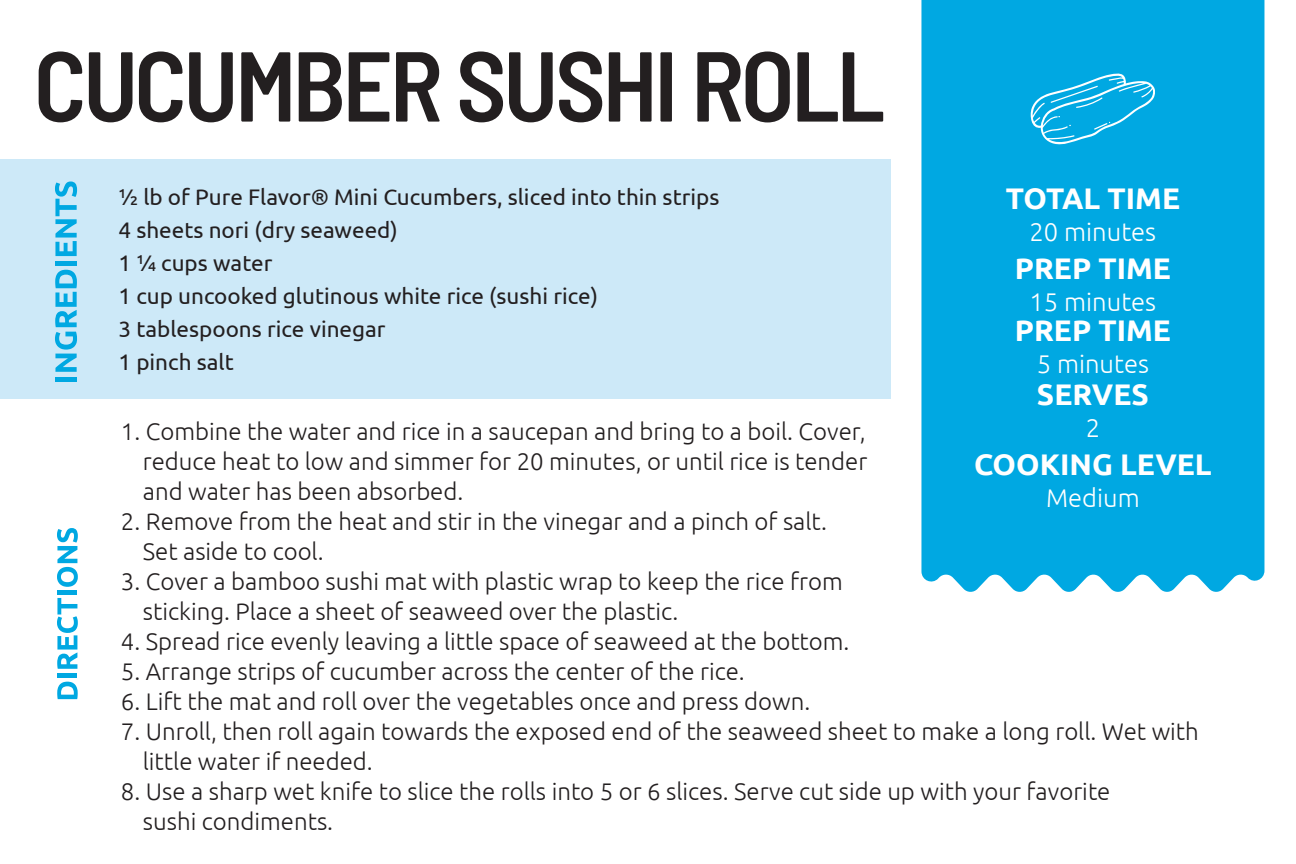
<style>
.page{position:relative;width:1296px;height:864px;background:#fff}
.page>*{position:absolute;margin:0;border:0;box-sizing:border-box;transform-origin:0 0}
.t1{font:600 semi-condensed 99px "Barlow";letter-spacing:-.035em;color:#231f20}
.t2{font:700 29.7px "Ubuntu";color:#fff}
.t3{font:300 25.5px "Ubuntu";color:#fff}
.t4{font:300 24px/30px "Ubuntu";color:#231f20}
.t5{font:22.5px/33px "Ubuntu";color:#231f20}
</style>
<div class="page">
<div style="left:921px;top:0;width:343px;height:592px;background:#00a8e2"></div>
<div style="left:0;top:160px;width:891px;height:239px;background:#cde9f8"></div>
<svg style="left:57px;top:682px;width:21px;height:17px"></svg>
<div style="left:57px;top:673px;width:20px;height:5px;background:#00a8e2"></div>
<svg style="left:57px;top:598px;width:21px;height:71px"></svg>
<hr style="left:57px;top:591px;width:20px;height:4px;background:#00a8e2">
<svg style="left:57px;top:528px;width:21px;height:59px"></svg>
<hr style="left:55px;top:377px;width:22px;height:4px;background:#00a8e2">
<svg style="left:55px;top:270px;width:22px;height:102px"></svg>
<div style="left:55px;top:261px;width:22px;height:5px;background:#00a8e2"></div>
<svg style="left:55px;top:182px;width:22px;height:74px"></svg>
<svg style="left:1029px;top:73px;width:127px;height:73px;background:#1db2e5"></svg>
<svg style="left:1050px;top:86px;width:48px;height:17px"></svg>
<h1 class="t1" style="left:34px;top:24px;width:853px">CUCUMBER SUSHI ROLL</h1>
<p class="t5" style="left:118px;top:180px;width:602px">½ lb of Pure Flavor® Mini Cucumbers, sliced into thin strips<br>4 sheets nori (dry seaweed)<br>1 ¼ cups water<br>1 cup uncooked glutinous white rice (sushi rice)<br>3 tablespoons rice vinegar<br>1 pinch salt</p>
<p class="t2" style="left:1006px;top:180px;width:176px">TOTAL TIME</p>
<p class="t3" style="left:1030px;top:216px;width:128px">20 minutes</p>
<p class="t2" style="left:1015px;top:250px;width:158px">PREP TIME</p>
<p class="t3" style="left:1030px;top:286px;width:128px">15 minutes</p>
<p class="t2" style="left:1015px;top:312px;width:158px">PREP TIME</p>
<p class="t3" style="left:1037px;top:348px;width:114px">5 minutes</p>
<p class="t2" style="left:1037px;top:376px;width:113px">SERVES</p>
<p class="t3" style="left:1086px;top:413px;width:16px">2</p>
<p class="t2" style="left:974px;top:447px;width:239px">COOKING LEVEL</p>
<p class="t3" style="left:1046px;top:483px;width:95px">Medium</p>
<p class="t4" style="left:143px;top:416px;width:726px;text-align:justify;text-indent:-22px">1. Combine the water and rice in a saucepan and bring to a boil. Cover, reduce heat to low and simmer for 20 minutes, or until rice is tender and water has been absorbed.</p>
<p class="t4" style="left:143px;top:506px;width:686px;text-indent:-22px">2. Remove from the heat and stir in the vinegar and a pinch of salt.<br>Set aside to cool.</p>
<p class="t4" style="left:143px;top:566px;width:702px;text-indent:-22px">3. Cover a bamboo sushi mat with plastic wrap to keep the rice from sticking. Place a sheet of seaweed over the plastic.</p>
<p class="t4" style="left:121px;top:626px;width:730px">4. Spread rice evenly leaving a little space of seaweed at the bottom.</p>
<p class="t4" style="left:121px;top:656px;width:625px">5. Arrange strips of cucumber across the center of the rice.</p>
<p class="t4" style="left:121px;top:686px;width:691px">6. Lift the mat and roll over the vegetables once and press down.</p>
<p class="t4" style="left:143px;top:716px;width:1058px;text-indent:-22px">7. Unroll, then roll again towards the exposed end of the seaweed sheet to make a long roll. Wet with little water if needed.</p>
<p class="t4" style="left:143px;top:776px;width:969px;text-indent:-22px">8. Use a sharp wet knife to slice the rolls into 5 or 6 slices. Serve cut side up with your favorite sushi condiments.</p>
</div>
